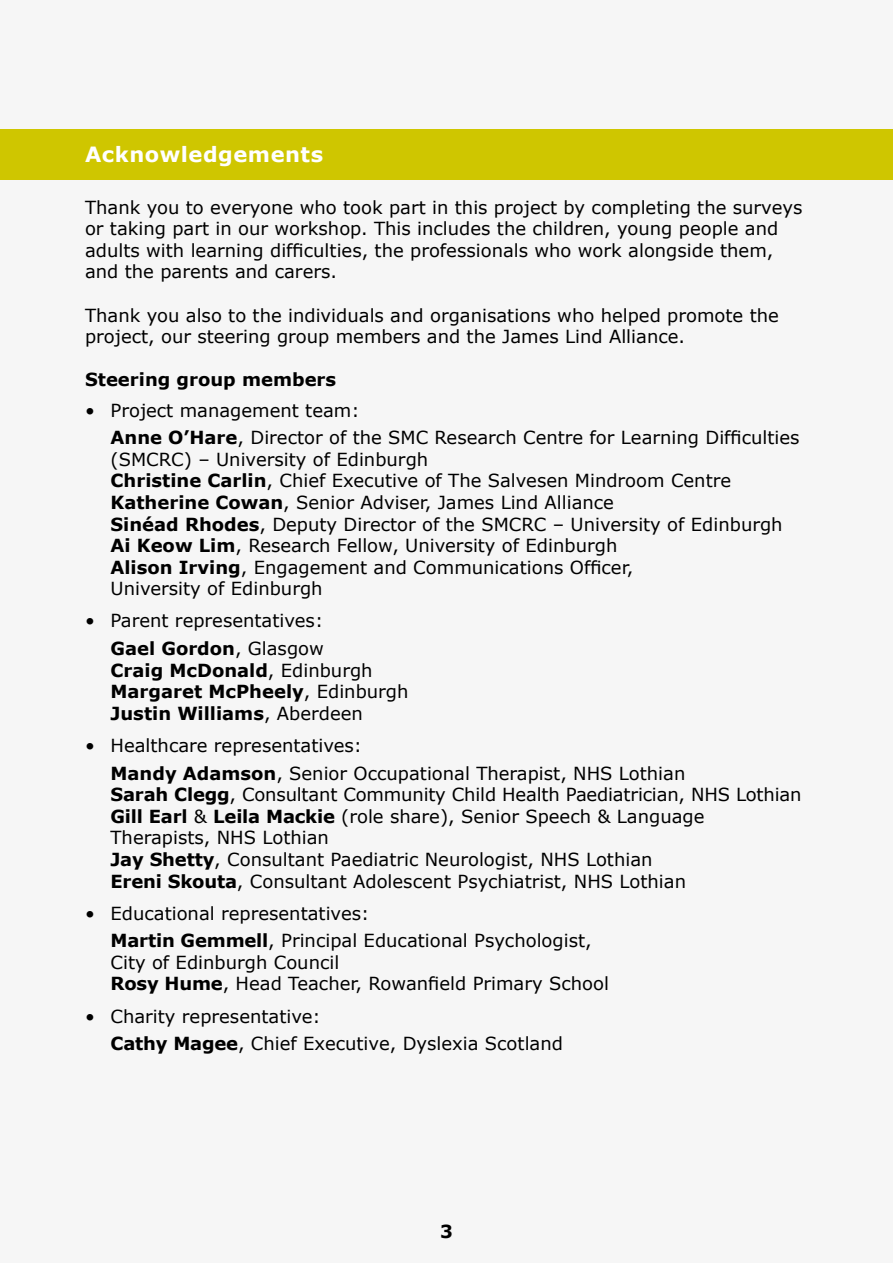
<style>
.page{position:relative;width:893px;height:1263px;background:#f6f6f6}
.page>*{position:absolute;margin:0;border:0;box-sizing:border-box;transform-origin:0 0}
.t1{font:700 21px "Verdana";letter-spacing:.025em;color:#fff}
.t2{font:18px/21.6px "Verdana";color:#000}
.t3{font:700 18px/21.6px "Verdana";color:#000}
.s1{font-weight:700}
.s2{font-weight:400}
</style>
<div class="page">
<div style="left:0;top:129px;width:893px;height:50px;background:#cfc600"></div>
<p class="t1" style="left:85px;top:141px;width:240px">Acknowledgements</p>
<p class="t2" style="left:85px;top:197px;width:719px">Thank you to everyone who took part in this project by completing the surveys or taking part in our workshop. This includes the children, young people and adults with learning difficulties, the professionals who work alongside them, and the parents and carers.</p>
<p class="t2" style="left:85px;top:305px;width:695px">Thank you also to the individuals and organisations who helped promote the project, our steering group members and the James Lind Alliance.</p>
<p class="t3" style="left:85px;top:369px;width:253px">Steering group members</p>
<p class="t2" style="left:111px;top:396px;width:691px;line-height:27.6px;text-indent:-26px">• Project management team:<br><span class="s1">Anne O’Hare</span>, Director of the SMC Research Centre for Learning Difficulties</p>
<p class="t2" style="left:111px;top:449px;width:674px">(SMCRC) – University of Edinburgh<br><span class="s1">Christine Carlin</span>, Chief Executive of The Salvesen Mindroom Centre <span class="s1">Katherine Cowan</span>, Senior Adviser, James Lind Alliance<br><span class="s1">Sinéad Rhodes</span>, Deputy Director of the SMCRC – University of Edinburgh <span class="s1">Ai Keow Lim</span>, Research Fellow, University of Edinburgh<br><span class="s1">Alison Irving</span>, Engagement and Communications Officer,<br>University of Edinburgh</p>
<p class="t2" style="left:85px;top:607px;width:240px;line-height:27.6px;text-align:right">• Parent representatives:<br><span class="s1">Gael Gordon</span>, Glasgow</p>
<p class="t3" style="left:111px;top:659px;width:300px">Craig McDonald<span class="s2">, Edinburgh<br></span>Margaret McPheely<span class="s2">, Edinburgh<br></span>Justin Williams<span class="s2">, Aberdeen</span></p>
<p class="t2" style="left:111px;top:732px;width:576px;line-height:27.6px;text-indent:-26px">• Healthcare representatives:<br><span class="s1">Mandy Adamson</span>, Senior Occupational Therapist, NHS Lothian</p>
<p class="t2" style="left:111px;top:784px;width:692px"><span class="s1">Sarah Clegg</span>, Consultant Community Child Health Paediatrician, NHS Lothian <span class="s1">Gill Earl</span> &amp; <span class="s1">Leila Mackie</span> (role share), Senior Speech &amp; Language Therapists, NHS Lothian<br><span class="s1">Jay Shetty</span>, Consultant Paediatric Neurologist, NHS Lothian<br><span class="s1">Ereni Skouta</span>, Consultant Adolescent Psychiatrist, NHS Lothian</p>
<p class="t2" style="left:111px;top:899px;width:483px;line-height:27.6px;text-indent:-26px">• Educational representatives:<br><span class="s1">Martin Gemmell</span>, Principal Educational Psychologist,</p>
<p class="t2" style="left:111px;top:952px;width:500px">City of Edinburgh Council<br><span class="s1">Rosy Hume</span>, Head Teacher, Rowanfield Primary School</p>
<p class="t2" style="left:111px;top:1002px;width:454px;line-height:27.6px;text-indent:-26px">• Charity representative:<br><span class="s1">Cathy Magee</span>, Chief Executive, Dyslexia Scotland</p>
<p class="t3" style="left:440px;top:1221px;width:14px">3</p>
</div>
